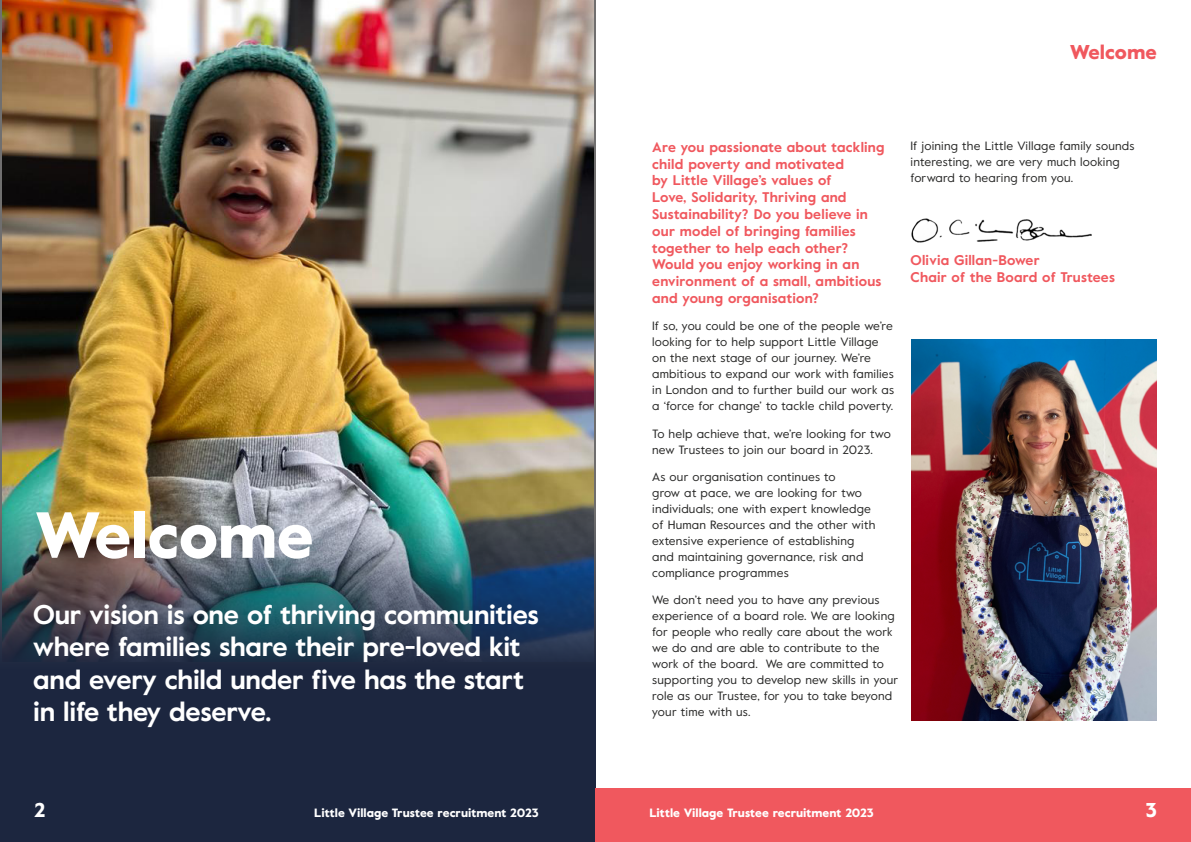
<style>
.page{position:relative;width:1191px;height:842px;background:#fff}
.page>*{position:absolute;margin:0;border:0;box-sizing:border-box;transform-origin:0 0}
.t1{font:900 65px "Value";letter-spacing:-.01em;color:#fff}
.t2{font:700 27px/32.4px "Value";letter-spacing:-.01em;color:#fff}
.t3{font:900 20px "Value";color:#f0585e}
.t4{font:900 20px "Value";color:#fff}
.t5{font:700 14px/16.8px "Value";letter-spacing:.015em;color:#f0585e}
.t6{font:12px/16px "Value";letter-spacing:.015em;color:#282827}
.t7{font:900 12px "Value";color:#fff}
</style>
<div class="page">
<img style="left:911px;top:218px;width:181px;height:25px">
<img style="left:911px;top:340px;width:245px;height:381px">
<img style="left:2px;top:0;width:591px;height:217px">
<img style="left:0;top:217px;width:595px;height:625px">
<div style="left:595px;top:788px;width:596px;height:54px;background:#f0585e"></div>
<h1 class="t1" style="left:35px;top:490px;width:281px">Welcome</h1>
<h2 class="t2" style="left:33px;top:598px;width:507px">Our vision is one of thriving communities where families share their pre-loved kit and every child under five has the start in life they deserve.</h2>
<h3 class="t3" style="left:1069px;top:39px;width:89px">Welcome</h3>
<p class="t5" style="left:652px;top:139px;width:234px">Are you passionate about tackling child poverty and motivated<br>by Little Village’s values of<br>Love, Solidarity, Thriving and<br>Sustainability? Do you believe in our model of bringing families together to help each other?<br>Would you enjoy working in an environment of a small, ambitious and young organisation?</p>
<p class="t6" style="left:652px;top:318px;width:243px">If so, you could be one of the people we’re looking for to help support Little Village on the next stage of our journey. We’re ambitious to expand our work with families in London and to further build our work as a ‘force for change’ to tackle child poverty.</p>
<p class="t6" style="left:652px;top:425px;width:240px">To help achieve that, we’re looking for two new Trustees to join our board in 2023.</p>
<p class="t6" style="left:652px;top:468px;width:225px">As our organisation continues to<br>grow at pace, we are looking for two individuals; one with expert knowledge of Human Resources and the other with extensive experience of establishing and maintaining governance, risk and compliance programmes</p>
<p class="t6" style="left:652px;top:592px;width:247px">We don’t need you to have any previous experience of a board role. We are looking for people who really care about the work we do and are able to contribute to the work of the board. We are committed to supporting you to develop new skills in your role as our Trustee, for you to take beyond your time with us.</p>
<p class="t6" style="left:910px;top:138px;width:225px">If joining the Little Village family sounds interesting, we are very much looking forward to hearing from you.</p>
<p class="t5" style="left:910px;top:252px;width:206px">Olivia Gillan-Bower<br>Chair of the Board of Trustees</p>
<h3 class="t4" style="left:34px;top:796px;width:13px">2</h3>
<p class="t7" style="left:649px;top:804px;width:226px">Little Village Trustee recruitment 2023</p>
<h3 class="t4" style="left:1145px;top:796px;width:13px">3</h3>
<p class="t7" style="left:314px;top:804px;width:226px">Little Village Trustee recruitment 2023</p>
</div>
